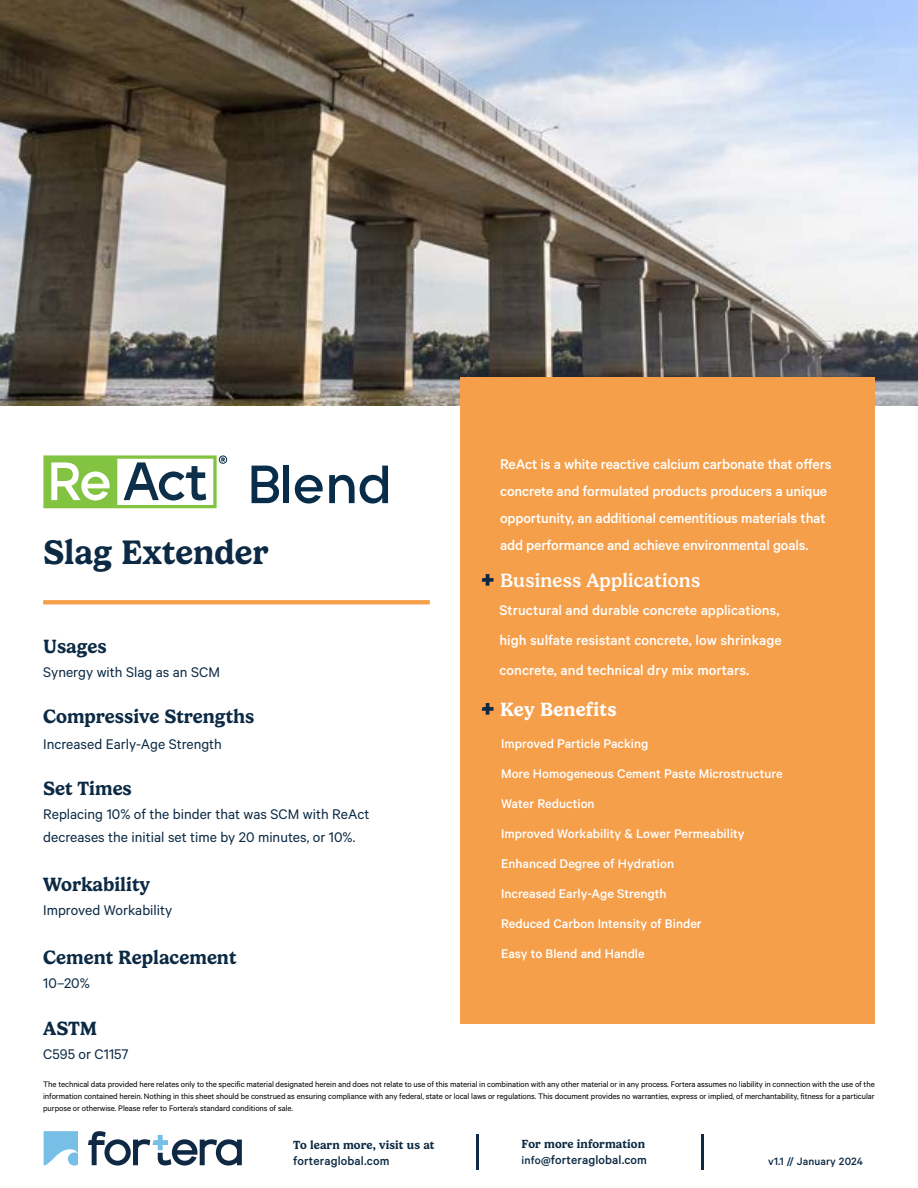
<style>
.page{position:relative;width:918px;height:1188px;background:#fff}
.page>*{position:absolute;margin:0;border:0;box-sizing:border-box;transform-origin:0 0}
.t1{font:700 56.1px "Arodora Pro";color:#082d4a}
.t2{font:600 34.5px "Gelica";color:#0c2a44}
.t3{font:600 19.5px "Gelica";color:#0c2a44}
.t4{font:500 19.5px "Gelica";letter-spacing:.01em;color:#fff}
.t5{font:600 19.5px "Gelica";letter-spacing:.01em;color:#fff}
.t6{font:500 15.75px/27px "Calibre";letter-spacing:-.01em;color:#fff}
.t7{font:15.75px/22.5px "Calibre";color:#0c2a44}
.t8{font:500 14.25px/30px "Calibre";color:#fff}
.t9{font:500 13.5px "Calibre";letter-spacing:.01em;color:#0c2a44}
.t10{font:600 12px "Gelica";letter-spacing:.01em;color:#0c2a44}
.t11{font:500 12px "Calibre";letter-spacing:.01em;color:#0c2a44}
.t12{font:9px/12px "Calibre";letter-spacing:-.01em;color:#000;text-align:justify}
.s1{font-size:12.45px}
</style>
<div class="page">
<img style="left:0;top:0;width:918px;height:406px">
<div style="left:460px;top:378px;width:415px;height:646px;background:#f69f4b"></div>
<svg style="left:44px;top:1131px;width:34px;height:35px"></svg>
<svg style="left:88px;top:1131px;width:154px;height:35px"></svg>
<hr style="left:476px;top:1134px;width:2px;height:36px;background:#0f2945">
<hr style="left:701px;top:1134px;width:2px;height:36px;background:#0f2945">
<svg style="left:43px;top:600px;width:387px;height:4px;background:#f6a150"></svg>
<svg style="left:482px;top:574px;width:12px;height:12px"></svg>
<svg style="left:482px;top:703px;width:12px;height:12px"></svg>
<svg style="left:43px;top:455px;width:184px;height:53px"></svg>
<h1 class="t1" style="left:248px;top:448px;width:144px">Blend</h1>
<h3 class="t6" style="left:500px;top:450px;width:333px">ReAct is a white reactive calcium carbonate that offers concrete and formulated products producers a unique opportunity, an additional cementitious materials that add performance and achieve environmental goals.</h3>
<h3 class="t4" style="left:500px;top:569px;width:202px">Business Applications</h3>
<h2 class="t2" style="left:43px;top:533px;width:227px">Slag Extender</h2>
<h3 class="t3" style="left:43px;top:635px;width:65px">Usages</h3>
<h3 class="t7" style="left:43px;top:660px;width:178px">Synergy with Slag as an SCM</h3>
<h3 class="t3" style="left:43px;top:706px;width:213px">Compressive Strengths</h3>
<h3 class="t7" style="left:43px;top:732px;width:180px">Increased Early-Age Strength</h3>
<h3 class="t3" style="left:43px;top:778px;width:90px">Set Times</h3>
<h3 class="t7" style="left:43px;top:803px;width:328px">Replacing 10% of the binder that was SCM with ReAct decreases the initial set time by 20 minutes, or 10%.</h3>
<h3 class="t3" style="left:43px;top:873px;width:109px">Workability</h3>
<h3 class="t7" style="left:43px;top:899px;width:131px">Improved Workability</h3>
<h3 class="t3" style="left:43px;top:946px;width:195px">Cement Replacement</h3>
<h3 class="t7" style="left:43px;top:971px;width:48px">10–20%</h3>
<h3 class="t3" style="left:43px;top:1017px;width:56px">ASTM</h3>
<h3 class="t6" style="left:500px;top:595px;width:284px;line-height:30px">Structural and durable concrete applications, high sulfate resistant concrete, low shrinkage concrete, and technical dry mix mortars.</h3>
<h3 class="t5" style="left:500px;top:698px;width:118px">Key Benefits</h3>
<p class="t8" style="left:501px;top:728px;width:283px">Improved Particle Packing<br>More Homogeneous Cement Paste Microstructure<br>Water Reduction<br>Improved Workability &amp; Lower Permeability<br>Enhanced Degree of Hydration<br>Increased Early-Age Strength<br>Reduced Carbon Intensity of Binder<br>Easy to Blend and Handle</p>
<h3 class="t7" style="left:43px;top:1042px;width:87px">C595 or C1157</h3>
<p class="t12" style="left:43px;top:1078px;width:833px">The technical data provided here relates only to the specific material designated herein and does not relate to use of this material in combination with any other material or in any process. Fortera assumes no liability in connection with the use of the information contained herein. Nothing in this sheet should be construed as ensuring compliance with any federal, state or local laws or regulations. This document provides no warranties, express or implied, of merchantability, fitness for a particular purpose or otherwise. Please refer to Fortera’s standard conditions of sale.</p>
<h3 class="t10" style="left:293px;top:1138px;width:143px">To learn more, visit us at</h3>
<h3 class="t9" style="left:293px;top:1153px;width:98px">forteraglobal.com</h3>
<h3 class="t10" style="left:522px;top:1137px;width:125px">For more information</h3>
<h3 class="t9" style="left:522px;top:1152px;width:127px"><span class="s1">info@</span>forteraglobal.com</h3>
<h3 class="t11" style="left:768px;top:1155px;width:96px">v1.1 // January 2024</h3>
</div>
